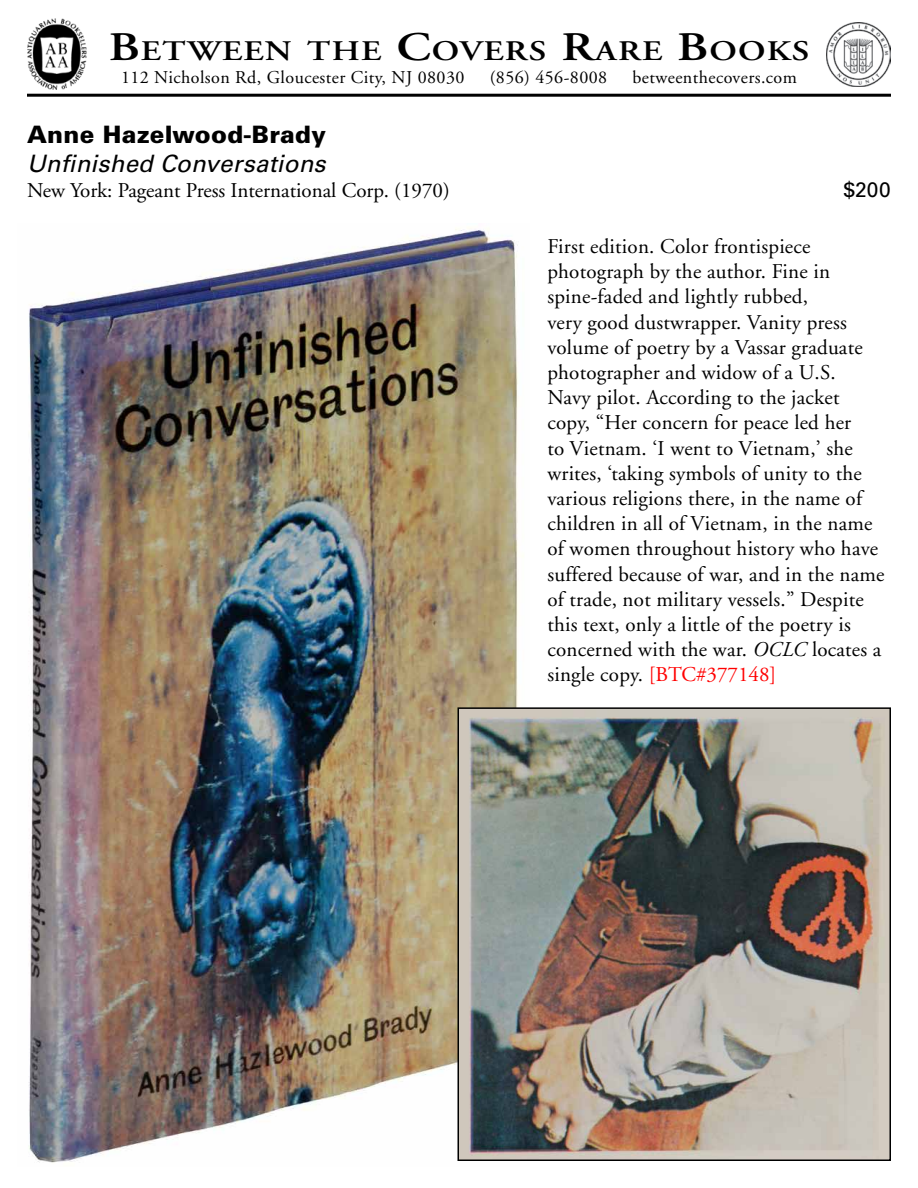
<style>
.page{position:relative;width:918px;height:1188px;background:#fff}
.page>*{position:absolute;margin:0;border:0;box-sizing:border-box;transform-origin:0 0}
.t1{font:600 28.35px "Adobe Garamond";letter-spacing:.035em;color:#000;scale:1.22 1}
.t2{font:italic 24px "Univers";letter-spacing:.01em;color:#000}
.t3{font:900 24px "Univers";letter-spacing:.01em;color:#000}
.t4{font:21px/25.2px "Adobe Garamond";letter-spacing:.01em;color:#000}
.t5{font:21px "Univers";color:#000}
.t6{font:18px "Adobe Garamond";letter-spacing:.025em;color:#000}
.s1{font-size:40.5px}
.s2{font-style:italic}
.s3{color:#f00}
</style>
<div class="page">
<img style="left:28px;top:227px;width:491px;height:936px">
<img style="left:826px;top:22px;width:65px;height:65px">
<img style="left:27px;top:19px;width:60px;height:71px">
<hr style="left:27px;top:94px;width:864px;height:3px;background:#000">
<img style="left:461px;top:710px;width:427px;height:448px">
<div style="left:458px;top:707px;width:433px;height:454px;border:2px solid #000"></div>
<h1 class="t1" style="left:109px;top:35px;width:576px"><span class="s1">B</span>ETWEEN THE <span class="s1">C</span>OVERS <span class="s1">R</span>ARE <span class="s1">B</span>OOKS</h1>
<p class="t6" style="left:121px;top:67px;width:345px">112 Nicholson Rd, Gloucester City, NJ 08030</p>
<p class="t6" style="left:490px;top:67px;width:119px">(856) 456-8008</p>
<p class="t6" style="left:633px;top:67px;width:166px">betweenthecovers.com</p>
<p class="t3" style="left:27px;top:119px;width:301px">Anne Hazelwood-Brady</p>
<p class="t2" style="left:27px;top:149px;width:300px">Unfinished Conversations</p>
<p class="t4" style="left:27px;top:178px;width:424px">New York: Pageant Press International Corp. (1970)</p>
<p class="t5" style="left:843px;top:177px;width:49px">$200</p>
<p class="t4" style="left:547px;top:234px;width:339px">First edition. Color frontispiece photograph by the author. Fine in spine-faded and lightly rubbed,<br>very good dustwrapper. Vanity press volume of poetry by a Vassar graduate photographer and widow of a U.S.<br>Navy pilot. According to the jacket copy, “Her concern for peace led her<br>to Vietnam. ‘I went to Vietnam,’ she writes, ‘taking symbols of unity to the various religions there, in the name of children in all of Vietnam, in the name of women throughout history who have suffered because of war, and in the name of trade, not military vessels.” Despite this text, only a little of the poetry is concerned with the war. <span class="s2">OCLC</span> locates a single copy. <span class="s3">[BTC#377148]</span></p>
</div>
